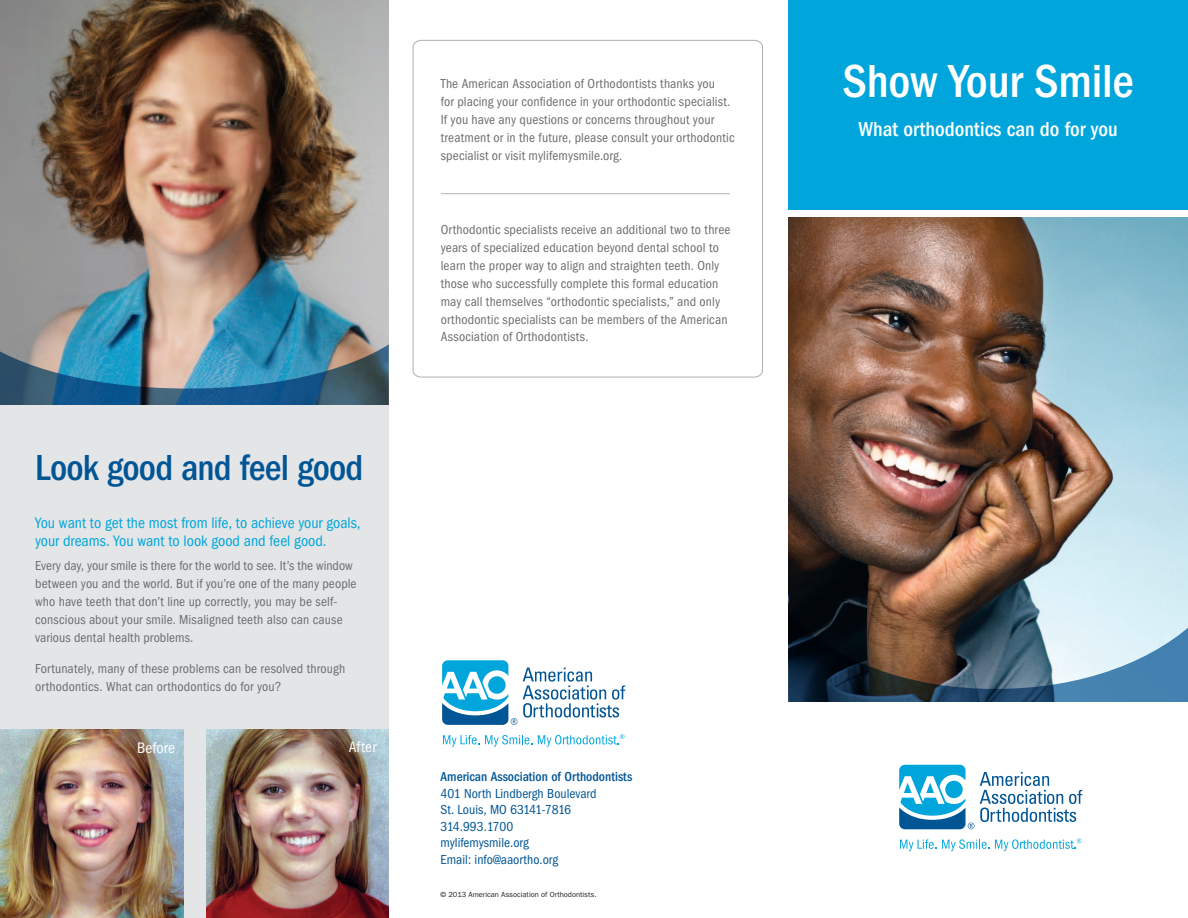
<style>
.page{position:relative;width:1188px;height:918px;background:#fff}
.page>*{position:absolute;margin:0;border:0;box-sizing:border-box;transform-origin:0 0}
.t1{font:500 condensed 48px "ITC Franklin Gothic Std";letter-spacing:-.005em;color:#fff}
.t2{font:500 condensed 37.5px "ITC Franklin Gothic Std";letter-spacing:-.02em;color:#005595}
.t3{font:500 condensed 21px "ITC Franklin Gothic Std";color:#fff}
.t4{font:condensed 15.75px/17.2px "ITC Franklin Gothic Std";color:#00a6db}
.t5{font:condensed 15.75px "ITC Franklin Gothic Std";letter-spacing:.01em;color:#fff}
.t6{font:condensed 13.5px/18px "ITC Franklin Gothic Std";letter-spacing:.01em;color:#6c6d70}
.t7{font:condensed 13.5px/16.5px "Franklin Gothic";color:#005595}
.t8{font:500 condensed 13.5px "Franklin Gothic";color:#005595}
.t9{font:7.5px "ITC Franklin Gothic Std";color:#231f20}
</style>
<div class="page">
<div style="left:0;top:341px;width:389px;height:577px;background:#e4e5e7"></div>
<img style="left:0;top:0;width:389px;height:344px">
<img style="left:788px;top:217px;width:400px;height:397px">
<svg style="left:788px;top:614px;width:400px;height:88px;background:#5a6a76"></svg>
<svg style="left:412px;top:40px;width:351px;height:338px"></svg>
<div style="left:788px;top:0;width:400px;height:216px;background:#00a6db"></div>
<svg style="left:0;top:344px;width:389px;height:61px;background:#477b96"></svg>
<hr style="left:441px;top:193px;width:289px;height:1px;background:#939598">
<svg style="left:523px;top:668px;width:102px;height:50px"></svg>
<svg style="left:443px;top:735px;width:89px;height:12px"></svg>
<svg style="left:442px;top:660px;width:75px;height:65px"></svg>
<svg style="left:538px;top:734px;width:87px;height:13px"></svg>
<svg style="left:980px;top:772px;width:102px;height:50px"></svg>
<svg style="left:900px;top:839px;width:89px;height:12px"></svg>
<svg style="left:899px;top:765px;width:75px;height:64px"></svg>
<svg style="left:995px;top:839px;width:87px;height:12px"></svg>
<div style="left:788px;top:210px;width:400px;height:7px;background:#fff"></div>
<img style="left:0;top:729px;width:184px;height:189px">
<img style="left:206px;top:729px;width:183px;height:189px">
<h2 class="t2" style="left:35px;top:446px;width:330px">Look good and feel good</h2>
<p class="t4" style="left:35px;top:515px;width:327px">You want to get the most from life, to achieve your goals, your dreams. You want to look good and feel good.</p>
<p class="t6" style="left:35px;top:557px;width:323px">Every day, your smile is there for the world to see. It’s the window between you and the world. But if you’re one of the many people who have teeth that don’t line up correctly, you may be self&shy;conscious about your smile. Misaligned teeth also can cause various dental health problems.</p>
<p class="t6" style="left:35px;top:660px;width:312px">Fortunately, many of these problems can be resolved through orthodontics. What can orthodontics do for you?</p>
<p class="t5" style="left:137px;top:738px;width:39px">Before</p>
<p class="t5" style="left:349px;top:738px;width:29px">After</p>
<p class="t6" style="left:441px;top:75px;width:295px">The American Association of Orthodontists thanks you<br>for placing your confidence in your orthodontic specialist.<br>If you have any questions or concerns throughout your treatment or in the future, please consult your orthodontic specialist or visit mylifemysmile.org.</p>
<p class="t6" style="left:441px;top:220px;width:291px">Orthodontic specialists receive an additional two to three years of specialized education beyond dental school to learn the proper way to align and straighten teeth. Only those who successfully complete this formal education may call themselves “orthodontic specialists,” and only orthodontic specialists can be members of the American Association of Orthodontists.</p>
<p class="t8" style="left:441px;top:769px;width:193px">American Association of Orthodontists</p>
<p class="t7" style="left:441px;top:785px;width:157px">401 North Lindbergh Boulevard<br>St. Louis, MO 63141-7816<br>314.993.1700 mylifemysmile.org<br>Email: info@aaortho.org</p>
<p class="t9" style="left:440px;top:890px;width:158px">© 2013 American Association of Orthodontists.</p>
<h1 class="t1" style="left:842px;top:54px;width:293px">Show Your Smile</h1>
<h3 class="t3" style="left:859px;top:117px;width:261px">What orthodontics can do for you</h3>
</div>
